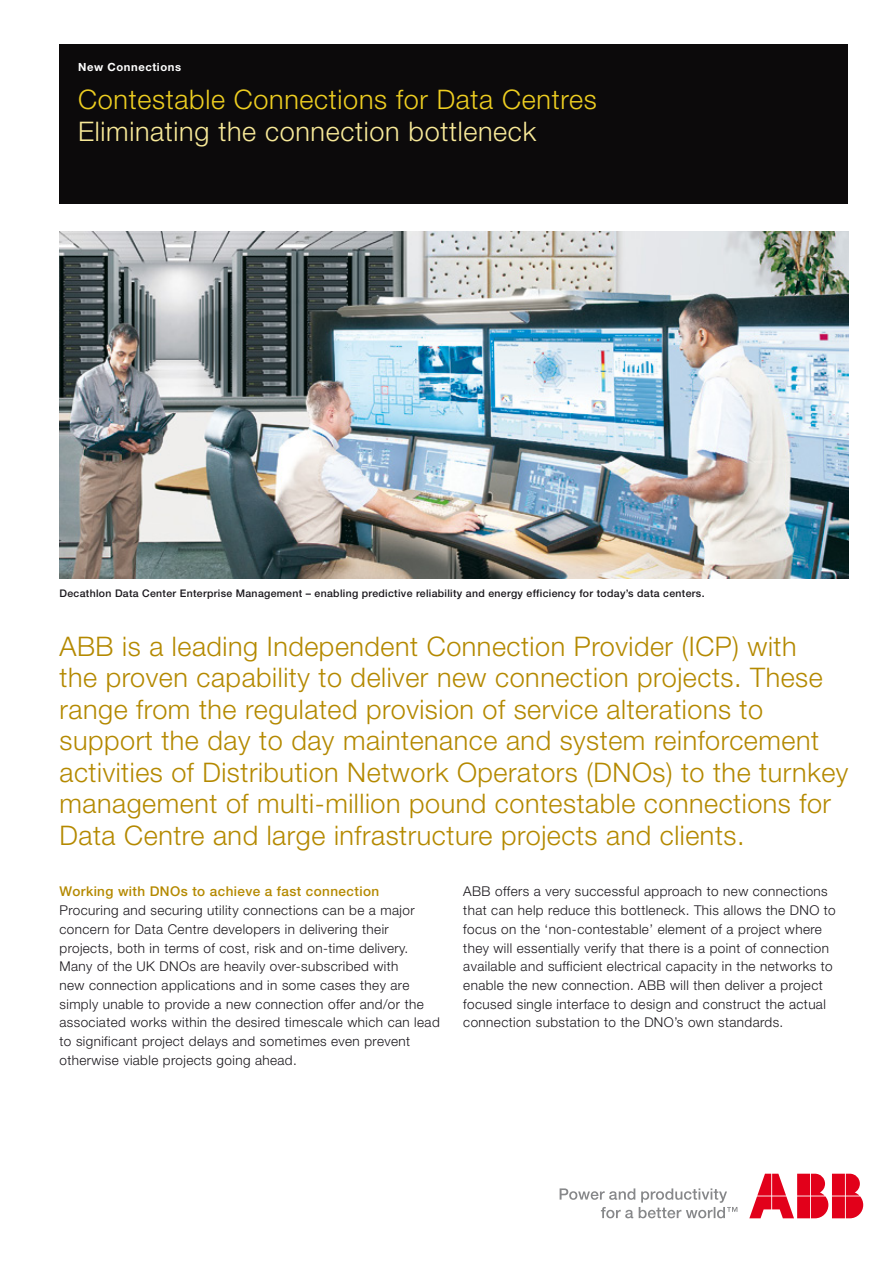
<style>
.page{position:relative;width:893px;height:1263px;background:#fff}
.page>*{position:absolute;margin:0;border:0;box-sizing:border-box;transform-origin:0 0}
.t1{font:300 27px/31.5px "Helvetica Neue";letter-spacing:.02em;color:#b48900}
.t2{font:300 27px "Helvetica Neue";letter-spacing:.025em;color:#eece21}
.t3{font:300 27px "Helvetica Neue";letter-spacing:.025em;color:#f8e998}
.t4{font:300 13.5px/18.8px "Helvetica Neue";letter-spacing:.03em;color:#1a171c}
.t5{font:500 13.5px "Helvetica Neue";letter-spacing:.03em;color:#b48900}
.t6{font:700 11.25px "Helvetica Neue";letter-spacing:.05em;color:#fff}
.t7{font:500 10.5px "Helvetica Neue";letter-spacing:.03em;color:#1a171c}
</style>
<div class="page">
<svg style="left:560px;top:1188px;width:177px;height:30px"></svg>
<svg style="left:749px;top:1174px;width:114px;height:44px"></svg>
<div style="left:60px;top:45px;width:788px;height:159px;background:#0c0a0b"></div>
<img style="left:60px;top:232px;width:788px;height:346px">
<p class="t6" style="left:78px;top:60px;width:104px">New Connections</p>
<h1 class="t2" style="left:78px;top:83px;width:520px">Contestable Connections for Data Centres</h1>
<h1 class="t3" style="left:78px;top:115px;width:459px">Eliminating the connection bottleneck</h1>
<p class="t7" style="left:60px;top:587px;width:647px">Decathlon Data Center Enterprise Management – enabling predictive reliability and energy efficiency for today’s data centers.</p>
<p class="t1" style="left:60px;top:630px;width:790px">ABB is a leading Independent Connection Provider (ICP) with<br>the proven capability to deliver new connection projects. These range from the regulated provision of service alterations to support the day to day maintenance and system reinforcement activities of Distribution Network Operators (DNOs) to the turnkey management of multi-million pound contestable connections for Data Centre and large infrastructure projects and clients.</p>
<p class="t5" style="left:60px;top:883px;width:321px">Working with DNOs to achieve a fast connection</p>
<p class="t4" style="left:60px;top:901px;width:382px">Procuring and securing utility connections can be a major concern for Data Centre developers in delivering their projects, both in terms of cost, risk and on-time delivery.<br>Many of the UK DNOs are heavily over-subscribed with<br>new connection applications and in some cases they are simply unable to provide a new connection offer and/or the associated works within the desired timescale which can lead to significant project delays and sometimes even prevent otherwise viable projects going ahead.</p>
<p class="t4" style="left:463px;top:882px;width:374px">ABB offers a very successful approach to new connections that can help reduce this bottleneck. This allows the DNO to focus on the ‘non-contestable’ element of a project where they will essentially verify that there is a point of connection available and sufficient electrical capacity in the networks to enable the new connection. ABB will then deliver a project focused single interface to design and construct the actual connection substation to the DNO’s own standards.</p>
</div>
